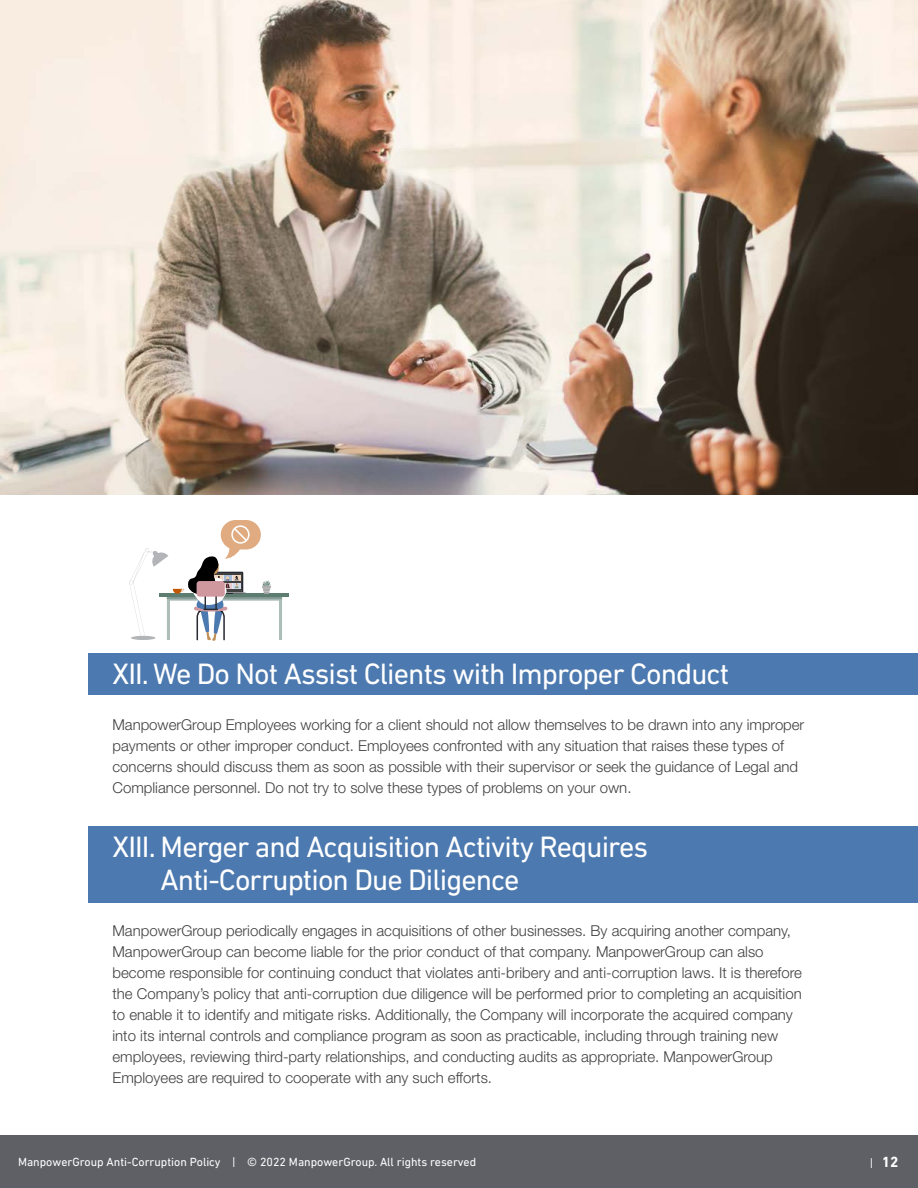
<style>
.page{position:relative;width:918px;height:1188px;background:#fff}
.page>*{position:absolute;margin:0;border:0;box-sizing:border-box;transform-origin:0 0}
.t1{font:30px/33px "DIN Next LT Pro";letter-spacing:-.03em;color:#fff}
.t2{font:300 15px/21px "Helvetica Neue LT Std";color:#404040}
.t3{font:700 15px "DIN Next LT Pro";color:#fff}
.t4{font:12px "DIN Next LT Pro";color:#fff}
.s1{font-weight:400;font-size:12px}
</style>
<div class="page">
<img style="left:0;top:0;width:918px;height:495px">
<div style="left:88px;top:653px;width:830px;height:42px;background:#4c79af"></div>
<div style="left:88px;top:826px;width:830px;height:77px;background:#4c79af"></div>
<hr style="left:160px;top:594px;width:129px;height:3px;background:#5c7d70">
<svg style="left:129px;top:520px;width:153px;height:121px"></svg>
<div style="left:0;top:1136px;width:918px;height:52px;background:#5e6066"></div>
<h1 class="t1" style="left:112px;top:657px;width:618px">XII. We Do Not Assist Clients with Improper Conduct</h1>
<p class="t2" style="left:112px;top:714px;width:693px">ManpowerGroup Employees working for a client should not allow themselves to be drawn into any improper payments or other improper conduct. Employees confronted with any situation that raises these types of concerns should discuss them as soon as possible with their supervisor or seek the guidance of Legal and Compliance personnel. Do not try to solve these types of problems on your own.</p>
<h1 class="t1" style="left:161px;top:830px;width:489px;text-indent:-48px">XIII. Merger and Acquisition Activity Requires<br>Anti-Corruption Due Diligence</h1>
<p class="t2" style="left:112px;top:920px;width:691px">ManpowerGroup periodically engages in acquisitions of other businesses. By acquiring another company, ManpowerGroup can become liable for the prior conduct of that company. ManpowerGroup can also become responsible for continuing conduct that violates anti-bribery and anti-corruption laws. It is therefore the Company’s policy that anti-corruption due diligence will be performed prior to completing an acquisition to enable it to identify and mitigate risks. Additionally, the Company will incorporate the acquired company into its internal controls and compliance program as soon as practicable, including through training new employees, reviewing third-party relationships, and conducting audits as appropriate. ManpowerGroup Employees are required to cooperate with any such efforts.</p>
<p class="t4" style="left:18px;top:1155px;width:460px">ManpowerGroup Anti-Corruption Policy | © 2022 ManpowerGroup. All rights reserved</p>
<p class="t3" style="left:870px;top:1153px;width:30px"><span class="s1">|</span> 12</p>
</div>
